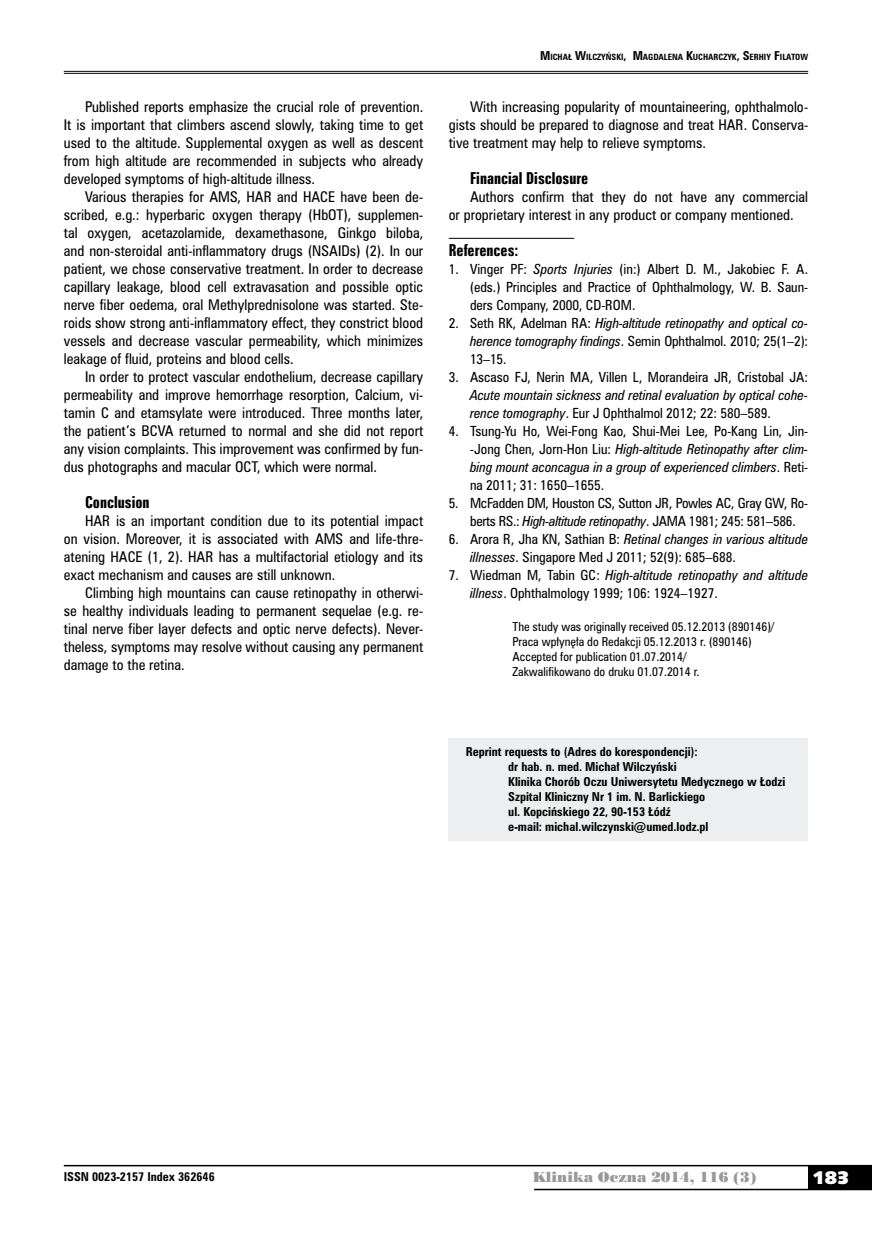
<style>
.page{position:relative;width:872px;height:1234px;background:#fff}
.page>*{position:absolute;margin:0;border:0;box-sizing:border-box;transform-origin:0 0}
.t1{font:18px "Humanst 531 U Blk PL";color:#fff}
.t2{font:15px "Zurich Bd X Cn PL";color:#000}
.t3{font:13.5px/18px "Zurich Cn PL";color:#000;text-align:justify}
.t4{font:13.5px "Poster Bodoni PL";color:#98989c}
.t5{font:12.75px/18px "Zurich Cn PL";color:#000;text-align:justify}
.t6{font:italic 12.75px/18px "Zurich Cn PL";color:#000;text-align:justify}
.t7{font:12.75px/18px "Zurich Cn PL";letter-spacing:-.02em;color:#000}
.t8{font:700 11.25px/15px "Zurich Cn PL";color:#000}
.t9{font:11.25px/15px "Zurich Cn PL";color:#000}
.t10{font:700 7.8px "Zurich Cn PL";color:#000}
.s1{font-size:11.25px}
.s2{font-style:italic}
.s3{font-style:normal}
</style>
<div class="page">
<div style="left:808px;top:1165px;width:64px;height:24px;background:#000"></div>
<hr style="left:64px;top:1164px;width:808px;height:2px;background:#000">
<hr style="left:534px;top:1188px;width:338px;height:1px;background:#000">
<hr style="left:64px;top:71px;width:744px;height:1px;background:#000">
<hr style="left:64px;top:73px;width:744px;height:1px;background:#000">
<hr style="left:449px;top:238px;width:125px;height:1px;background:#000">
<div style="left:449px;top:738px;width:359px;height:102px;background:#edeeef"></div>
<p class="t3" style="left:64px;top:97px;width:361px;text-indent:21px">Published reports emphasize the crucial role of prevention.<br>It is important that climbers ascend slowly, taking time to get used to the altitude. Supplemental oxygen as well as descent from high altitude are recommended in subjects who already developed symptoms of high-altitude illness.</p>
<p class="t3" style="left:64px;top:187px;width:361px;text-indent:21px">Various therapies for AMS, HAR and HACE have been de&shy;scribed, e.g.: hyperbaric oxygen therapy (HbOT), supplemen&shy;tal oxygen, acetazolamide, dexamethasone, Ginkgo biloba, and non-steroidal anti-inflammatory drugs (NSAIDs) (2). In our patient, we chose conservative treatment. In order to decrease capillary leakage, blood cell extravasation and possible optic nerve fiber oedema, oral Methylprednisolone was started. Ste&shy;roids show strong anti-inflammatory effect, they constrict blood vessels and decrease vascular permeability, which minimizes leakage of fluid, proteins and blood cells.</p>
<p class="t3" style="left:64px;top:367px;width:361px;text-indent:21px">In order to protect vascular endothelium, decrease capillary permeability and improve hemorrhage resorption, Calcium, vi&shy;tamin C and etamsylate were introduced. Three months later, the patient’s BCVA returned to normal and she did not report any vision complaints. This improvement was confirmed by fun&shy;dus photographs and macular OCT, which were normal.</p>
<p class="t2" style="left:85px;top:492px;width:66px">Conclusion</p>
<p class="t3" style="left:64px;top:511px;width:361px;text-indent:21px">HAR is an important condition due to its potential impact on vision. Moreover, it is associated with AMS and life-thre&shy;atening HACE (1, 2). HAR has a multifactorial etiology and its exact mechanism and causes are still unknown.</p>
<p class="t3" style="left:64px;top:583px;width:361px;text-indent:21px">Climbing high mountains can cause retinopathy in otherwi&shy;se healthy individuals leading to permanent sequelae (e.g. re&shy;tinal nerve fiber layer defects and optic nerve defects). Never&shy;theless, symptoms may resolve without causing any permanent damage to the retina.</p>
<p class="t10" style="left:540px;top:52px;width:269px"><span class="s1">M</span>ICHAŁ <span class="s1">W</span>ILCZYŃSKI<span class="s1">, M</span>AGDALENA <span class="s1">K</span>UCHARCZYK<span class="s1">, S</span>ERHIY <span class="s1">F</span>ILATOW</p>
<p class="t3" style="left:449px;top:97px;width:361px;text-indent:21px">With increasing popularity of mountaineering, ophthalmolo&shy;gists should be prepared to diagnose and treat HAR. Conserva&shy;tive treatment may help to relieve symptoms.</p>
<p class="t2" style="left:470px;top:168px;width:120px">Financial Disclosure</p>
<p class="t3" style="left:449px;top:187px;width:361px;text-indent:21px">Authors confirm that they do not have any commercial or proprietary interest in any product or company mentioned.</p>
<p class="t2" style="left:449px;top:240px;width:71px">References:</p>
<p class="t5" style="left:470px;top:259px;width:340px;text-indent:-21px">1. Vinger PF: <span class="s2">Sports Injuries</span> (in:) Albert D. M., Jakobiec F. A. (eds.) Principles and Practice of Ophthalmology, W. B. Saun&shy;ders Company, 2000, CD-ROM.</p>
<p class="t6" style="left:470px;top:313px;width:340px;text-indent:-21px"><span class="s3">2. Seth RK, Adelman RA:</span> High-altitude retinopathy and optical co&shy;herence tomography findings<span class="s3">. Semin Ophthalmol. 2010; 25(1–2):<br>13–15.</span></p>
<p class="t5" style="left:449px;top:367px;width:361px">3. Ascaso FJ, Nerin MA, Villen L, Morandeira JR, Cristobal JA:</p>
<p class="t6" style="left:470px;top:385px;width:340px">Acute mountain sickness and retinal evaluation by optical cohe&shy;rence tomography<span class="s3">. Eur J Ophthalmol 2012; 22: 580–589.</span></p>
<p class="t5" style="left:470px;top:421px;width:340px;text-indent:-21px">4. Tsung-Yu Ho, Wei-Fong Kao, Shui-Mei Lee, Po-Kang Lin, Jin--Jong Chen, Jorn-Hon Liu: <span class="s2">High-altitude Retinopathy after clim&shy;bing mount aconcagua in a group of experienced climbers</span>. Reti&shy;na 2011; 31: 1650–1655.</p>
<p class="t7" style="left:470px;top:493px;width:340px;text-indent:-21px">5. McFadden DM, Houston CS, Sutton JR, Powles AC, Gray GW, Ro&shy;berts RS.: <span class="s2">High-altitude retinopathy</span>. JAMA 1981; 245: 581–586.</p>
<p class="t5" style="left:470px;top:529px;width:340px;text-indent:-21px">6. Arora R, Jha KN, Sathian B: <span class="s2">Retinal changes in various altitude illnesses</span>. Singapore Med J 2011; 52(9): 685–688.</p>
<p class="t5" style="left:470px;top:566px;width:340px;text-indent:-21px">7. Wiedman M, Tabin GC: <span class="s2">High-altitude retinopathy and altitude illness</span>. Ophthalmology 1999; 106: 1924–1927.</p>
<p class="t9" style="left:512px;top:619px;width:263px">The study was originally received 05.12.2013 (890146)/ Praca wpłynęła do Redakcji 05.12.2013 r. (890146)<br>Accepted for publication 01.07.2014/<br>Zakwalifikowano do druku 01.07.2014 r.</p>
<p class="t8" style="left:508px;top:744px;width:278px;text-indent:-43px">Reprint requests to (Adres do korespondencji):<br>dr hab. n. med. Michał Wilczyński<br>Klinika Chorób Oczu Uniwersytetu Medycznego w Łodzi Szpital Kliniczny Nr 1 im. N. Barlickiego<br>ul. Kopcińskiego 22, 90-153 Łódź<br>e-mail: michal.wilczynski@umed.lodz.pl</p>
<p class="t8" style="left:64px;top:1168px;width:152px">ISSN 0023-2157 Index 362646</p>
<p class="t4" style="left:532px;top:1168px;width:225px">Klinika Oczna 2014, 116 (3)</p>
<h1 class="t1" style="left:812px;top:1165px;width:38px">183</h1>
</div>
